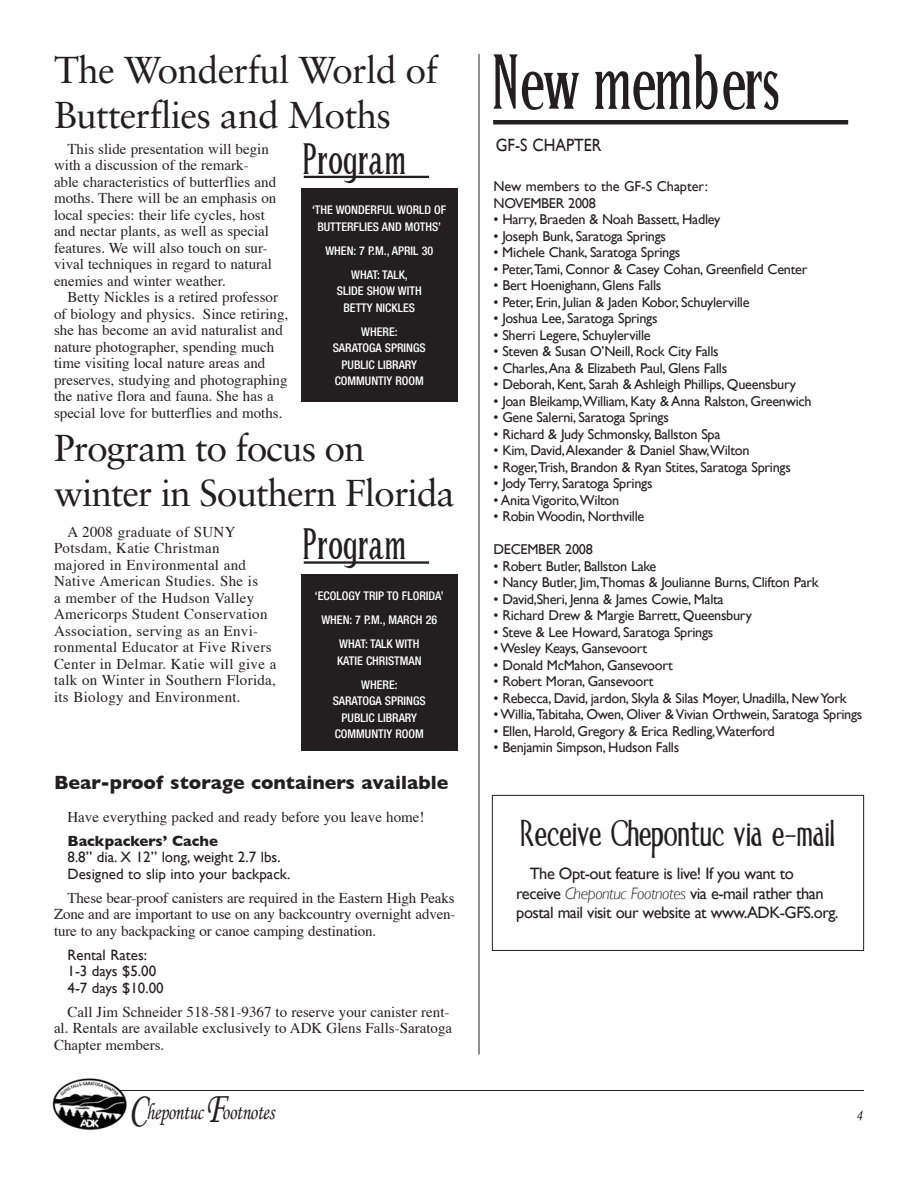
<style>
.page{position:relative;width:918px;height:1188px;background:#fff}
.page>*{position:absolute;margin:0;border:0;box-sizing:border-box;transform-origin:0 0}
.t1{font:75.15px "Sedona";letter-spacing:.005em;color:#231f20;scale:1.05 1}
.t2{font:41.85px "Sedona";letter-spacing:.02em;color:#231f20;scale:1.05 1}
.t3{font:37.5px/45px "Sabon";letter-spacing:-.03em;color:#231f20}
.t4{font:37.5px "Allise";color:#231f20}
.t5{font:23.25px "Monotype Corsiva";letter-spacing:-.02em;color:#231f20;scale:.8 1}
.t6{font:700 19.5px "Gill Sans";color:#231f20}
.t7{font:17.85px "Gill Sans";color:#231f20;scale:.9 1}
.t8{font:16.5px/19.5px "Gill Sans";letter-spacing:-.03em;color:#231f20}
.t9{font:16.5px "Monotype Corsiva";color:#231f20;scale:.85 1}
.t10{font:15px/16.5px "Times";color:#231f20}
.t11{font:15px/16.5px "Times";letter-spacing:.02em;color:#231f20}
.t12{font:15px/16.5px "Gill Sans";color:#231f20}
.t13{font:700 15px "Gill Sans";color:#231f20}
.t14{font:14.25px "Gill Sans";letter-spacing:-.02em;color:#231f20}
.t15{font:14.25px/16.5px "Gill Sans";color:#231f20}
.t16{font:500 condensed 12px/16.5px "Helvetica Neue";color:#fff;text-align:center}
.s1{font-size:44.7px}
.s2{font-weight:300;font-style:italic}
</style>
<div class="page">
<img style="left:52px;top:1078px;width:75px;height:53px">
<hr style="left:120px;top:1090px;width:744px;height:1px;background:#231f20">
<hr style="left:493px;top:120px;width:355px;height:4px;background:#231f20">
<div style="left:301px;top:187px;width:157px;height:214px;background:#231f20"></div>
<div style="left:302px;top:131px;width:156px;height:57px;background:#fff"></div>
<hr style="left:304px;top:176px;width:125px;height:2px;background:#231f20">
<div style="left:301px;top:572px;width:157px;height:179px;background:#231f20"></div>
<div style="left:302px;top:516px;width:156px;height:58px;background:#fff"></div>
<hr style="left:304px;top:561px;width:125px;height:3px;background:#231f20">
<hr style="left:479px;top:54px;width:1px;height:1000px;background:#231f20">
<div style="left:492px;top:795px;width:372px;height:156px;border:1px solid #231f20"></div>
<h3 class="t3" style="left:54px;top:47px;width:386px">The Wonderful World of<br>Butterflies and Moths</h3>
<p class="t10" style="left:54px;top:141px;width:224px;text-indent:14px">This slide presentation will begin with a discussion of the remark&shy;able characteristics of butterflies and moths. There will be an emphasis on local species: their life cycles, host and nectar plants, as well as special features. We will also touch on sur&shy;vival techniques in regard to natural enemies and winter weather.</p>
<p class="t10" style="left:54px;top:290px;width:236px;text-indent:14px">Betty Nickles is a retired professor of biology and physics. Since retiring, she has become an avid naturalist and nature photographer, spending much time visiting local nature areas and preserves, studying and photographing the native flora and fauna. She has a special love for butterflies and moths.</p>
<h2 class="t2" style="left:303px;top:134px;width:100px">Program</h2>
<p class="t16" style="left:312px;top:202px;width:136px">‘THE WONDERFUL WORLD OF<br>BUTTERFLIES AND MOTHS’</p>
<p class="t16" style="left:325px;top:238px;width:109px;line-height:24px">WHEN: 7 P.M., APRIL 30<br>WHAT: TALK,</p>
<p class="t16" style="left:337px;top:283px;width:86px">SLIDE SHOW WITH<br>BETTY NICKLES</p>
<p class="t16" style="left:333px;top:323px;width:95px">WHERE:<br>SARATOGA SPRINGS<br>PUBLIC LIBRARY<br>COMMUNTIY ROOM</p>
<h3 class="t3" style="left:54px;top:425px;width:403px">Program to focus on winter in Southern Florida</h3>
<p class="t11" style="left:54px;top:524px;width:224px;text-indent:14px">A 2008 graduate of SUNY<br>Potsdam, Katie Christman<br>majored in Environmental and<br>Native American Studies. She is<br>a member of the Hudson Valley<br>Americorps Student Conservation<br>Association, serving as an Envi&shy;ronmental Educator at Five Rivers<br>Center in Delmar. Katie will give a talk on Winter in Southern Florida, its Biology and Environment.</p>
<h2 class="t2" style="left:303px;top:520px;width:100px">Program</h2>
<p class="t16" style="left:315px;top:584px;width:130px;line-height:24px">‘ECOLOGY TRIP TO FLORIDA’<br>WHEN: 7 P.M., MARCH 26<br>WHAT: TALK WITH</p>
<p class="t16" style="left:337px;top:648px;width:85px;line-height:24px">KATIE CHRISTMAN<br>WHERE:</p>
<p class="t16" style="left:333px;top:692px;width:95px">SARATOGA SPRINGS<br>PUBLIC LIBRARY<br>COMMUNTIY ROOM</p>
<h3 class="t6" style="left:54px;top:771px;width:396px">Bear-proof storage containers available</h3>
<p class="t10" style="left:68px;top:809px;width:359px">Have everything packed and ready before you leave home!</p>
<p class="t13" style="left:68px;top:832px;width:152px">Backpackers’ Cache</p>
<p class="t12" style="left:68px;top:849px;width:224px">8.8” dia. X 12” long, weight 2.7 lbs.<br>Designed to slip into your backpack.</p>
<p class="t10" style="left:54px;top:890px;width:403px;text-align:justify;text-indent:14px">These bear-proof canisters are required in the Eastern High Peaks Zone and are important to use on any backcountry overnight adven&shy;ture to any backpacking or canoe camping destination.</p>
<p class="t12" style="left:68px;top:946px;width:98px">Rental Rates:<br>1-3 days $5.00<br>4-7 days $10.00</p>
<p class="t10" style="left:54px;top:1004px;width:400px;text-indent:14px">Call Jim Schneider 518-581-9367 to reserve your canister rent&shy;al. Rentals are available exclusively to ADK Glens Falls-Saratoga<br>Chapter members.</p>
<h3 class="t5" style="left:129px;top:1098px;width:184px"><span class="s1">C</span>hepontuc<span class="s1">F</span>ootnotes</h3>
<h1 class="t1" style="left:491px;top:37px;width:275px">New members</h1>
<p class="t7" style="left:496px;top:134px;width:119px">GF-S chapter</p>
<p class="t15" style="left:494px;top:178px;width:216px">New members to the GF-S Chapter:<br>NOVEMBER 2008</p>
<p class="t14" style="left:494px;top:211px;width:228px">• Harry, Braeden &amp; Noah Bassett, Hadley</p>
<p class="t14" style="left:494px;top:228px;width:174px">• Joseph Bunk, Saratoga Springs</p>
<p class="t14" style="left:493px;top:244px;width:188px">• Michele Chank, Saratoga Springs</p>
<p class="t14" style="left:493px;top:261px;width:315px">• Peter,Tami, Connor &amp; Casey Cohan, Greenfield Center</p>
<p class="t14" style="left:494px;top:277px;width:169px">• Bert Hoenighann, Glens Falls</p>
<p class="t14" style="left:494px;top:294px;width:258px">• Peter, Erin, Julian &amp; Jaden Kobor, Schuylerville</p>
<p class="t14" style="left:494px;top:310px;width:165px">• Joshua Lee, Saratoga Springs</p>
<p class="t14" style="left:494px;top:327px;width:159px">• Sherri Legere, Schuylerville</p>
<p class="t14" style="left:494px;top:343px;width:227px">• Steven &amp; Susan O’Neill, Rock City Falls</p>
<p class="t14" style="left:494px;top:360px;width:235px">• Charles, Ana &amp; Elizabeth Paul, Glens Falls</p>
<p class="t14" style="left:494px;top:376px;width:304px">• Deborah, Kent, Sarah &amp; Ashleigh Phillips, Queensbury</p>
<p class="t14" style="left:494px;top:393px;width:320px">• Joan Bleikamp,William, Katy &amp; Anna Ralston, Greenwich</p>
<p class="t14" style="left:494px;top:409px;width:177px">• Gene Salerni, Saratoga Springs</p>
<p class="t14" style="left:494px;top:426px;width:229px">• Richard &amp; Judy Schmonsky, Ballston Spa</p>
<p class="t14" style="left:494px;top:442px;width:258px">• Kim, David, Alexander &amp; Daniel Shaw,Wilton</p>
<p class="t14" style="left:494px;top:459px;width:299px">• Roger,Trish, Brandon &amp; Ryan Stites, Saratoga Springs</p>
<p class="t14" style="left:494px;top:475px;width:160px">• Jody Terry, Saratoga Springs</p>
<p class="t14" style="left:494px;top:492px;width:127px">• Anita Vigorito,Wilton</p>
<p class="t14" style="left:494px;top:508px;width:152px">• Robin Woodin, Northville</p>
<p class="t14" style="left:494px;top:541px;width:10px">DECE</p>
<p class="t14" style="left:527px;top:541px;width:67px">MBER 2008</p>
<p class="t14" style="left:494px;top:558px;width:164px">• Robert Butler, Ballston Lake</p>
<p class="t14" style="left:494px;top:574px;width:327px">• Nancy Butler, Jim,Thomas &amp; Joulianne Burns, Clifton Park</p>
<p class="t14" style="left:494px;top:591px;width:232px">• David,Sheri, Jenna &amp; James Cowie, Malta</p>
<p class="t14" style="left:494px;top:607px;width:260px">• Richard Drew &amp; Margie Barrett, Queensbury</p>
<p class="t14" style="left:494px;top:624px;width:221px">• Steve &amp; Lee Howard, Saratoga Springs</p>
<p class="t14" style="left:494px;top:640px;width:155px">• Wesley Keays, Gansevoort</p>
<p class="t14" style="left:494px;top:657px;width:181px">• Donald McMahon, Gansevoort</p>
<p class="t14" style="left:494px;top:673px;width:161px">• Robert Moran, Gansevoort</p>
<p class="t14" style="left:494px;top:690px;width:355px">• Rebecca, David, jardon, Skyla &amp; Silas Moyer, Unadilla, New York</p>
<p class="t14" style="left:494px;top:706px;width:370px">• Willia,Tabitaha, Owen, Oliver &amp; Vivian Orthwein, Saratoga Springs</p>
<p class="t14" style="left:494px;top:723px;width:283px">• Ellen, Harold, Gregory &amp; Erica Redling,Waterford</p>
<p class="t14" style="left:494px;top:739px;width:187px">• Benjamin Simpson, Hudson Falls</p>
<h3 class="t4" style="left:521px;top:813px;width:316px">Receive Chepontuc via e-mail</h3>
<p class="t8" style="left:516px;top:864px;width:309px;text-indent:14px">The Opt-out feature is live! If you want to receive <span class="s2">Chepontuc Footnotes</span> via e-mail rather than postal mail visit our website at www.ADK</p>
<p class="t8" style="left:780px;top:903px;width:60px">-GFS.org.</p>
<p class="t9" style="left:856px;top:1105px;width:9px">4</p>
</div>
